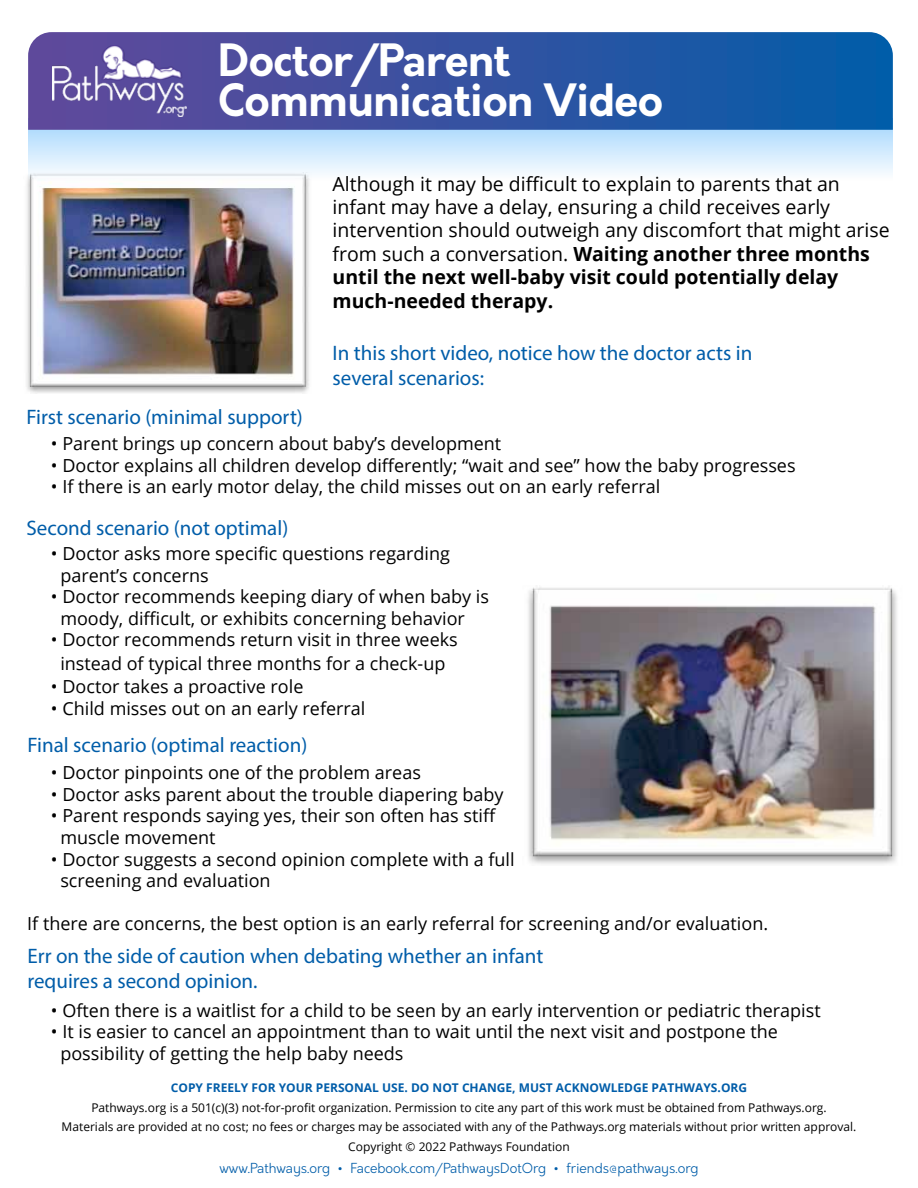
<style>
.page{position:relative;width:918px;height:1188px;background:#fff}
.page>*{position:absolute;margin:0;border:0;box-sizing:border-box;transform-origin:0 0}
.t1{font:700 43.5px/40.5px "Orkney";letter-spacing:-.01em;color:#fff}
.t2{font:21px/25.2px "Myriad Pro";color:#005da9}
.t3{font:19.5px/23.4px "Open Sans";color:#000}
.t4{font:18px/21.6px "Open Sans";color:#000}
.t5{font:300 13.5px "Orkney";color:#005da9}
.t6{font:12px/19.5px "Open Sans";color:#000;text-align:center}
.t7{font:700 12px "Open Sans";color:#005da9}
.s1{font-weight:700}
</style>
<div class="page">
<img style="left:26px;top:177px;width:283px;height:216px">
<img style="left:528px;top:586px;width:369px;height:278px">
<svg style="left:28px;top:130px;width:865px;height:86px"></svg>
<svg style="left:28px;top:32px;width:865px;height:98px;background:#3054a2"></svg>
<img style="left:52px;top:45px;width:135px;height:71px">
<h1 class="t1" style="left:218px;top:41px;width:447px">Doctor/Parent<br>Communication Video</h1>
<p class="t3" style="left:333px;top:171px;width:559px">Although it may be difficult to explain to parents that an infant may have a delay, ensuring a child receives early intervention should outweigh any discomfort that might arise from such a conversation. <span class="s1">Waiting another three months until the next well-baby visit could potentially delay much-needed therapy.</span></p>
<p class="t2" style="left:333px;top:340px;width:421px">In this short video, notice how the doctor acts in several scenarios:</p>
<p class="t2" style="left:26px;top:404px;width:278px">First scenario (minimal support)</p>
<p class="t4" style="left:51px;top:432px;width:452px">• Parent brings up concern about baby’s development</p>
<p class="t4" style="left:51px;top:454px;width:746px">• Doctor explains all children develop differently; “wait and see” how the baby progresses</p>
<p class="t4" style="left:51px;top:475px;width:611px">• If there is an early motor delay, the child misses out on an early referral</p>
<p class="t2" style="left:26px;top:515px;width:263px">Second scenario (not optimal)</p>
<p class="t4" style="left:60px;top:542px;width:391px;text-indent:-9px">• Doctor asks more specific questions regarding parent’s concerns</p>
<p class="t4" style="left:60px;top:585px;width:430px;text-indent:-9px">• Doctor recommends keeping diary of when baby is moody, difficult, or exhibits concerning behavior</p>
<p class="t4" style="left:51px;top:628px;width:408px;line-height:23.4px;text-align:center">• Doctor recommends return visit in three weeks instead of typical three months for a check-up</p>
<p class="t4" style="left:51px;top:675px;width:254px">• Doctor takes a proactive role</p>
<p class="t4" style="left:51px;top:697px;width:316px">• Child misses out on an early referral</p>
<p class="t2" style="left:27px;top:732px;width:281px">Final scenario (optimal reaction)</p>
<p class="t4" style="left:51px;top:761px;width:371px">• Doctor pinpoints one of the problem areas</p>
<p class="t4" style="left:51px;top:783px;width:454px">• Doctor asks parent about the trouble diapering baby</p>
<p class="t4" style="left:60px;top:805px;width:437px;text-indent:-9px">• Parent responds saying yes, their son often has stiff muscle movement</p>
<p class="t4" style="left:60px;top:848px;width:456px;text-indent:-9px">• Doctor suggests a second opinion complete with a full screening and evaluation</p>
<p class="t4" style="left:27px;top:912px;width:742px">If there are concerns, the best option is an early referral for screening and/or evaluation.</p>
<p class="t2" style="left:27px;top:943px;width:518px">Err on the side of caution when debating whether an infant requires a second opinion.</p>
<p class="t4" style="left:51px;top:999px;width:771px">• Often there is a waitlist for a child to be seen by an early intervention or pediatric therapist</p>
<p class="t4" style="left:60px;top:1021px;width:719px;text-indent:-9px">• It is easier to cancel an appointment than to wait until the next visit and postpone the possibility of getting the help baby needs</p>
<p class="t7" style="left:171px;top:1080px;width:578px">COPY FREELY FOR YOUR PERSONAL USE. DO NOT CHANGE, MUST ACKNOWLEDGE PATHWAYS.ORG</p>
<p class="t6" style="left:62px;top:1097px;width:796px">Pathways.org is a 501(c)(3) not-for-profit organization. Permission to cite any part of this work must be obtained from Pathways.org.<br>Materials are provided at no cost; no fees or charges may be associated with any of the Pathways.org materials without prior written approval.<br>Copyright © 2022 Pathways Foundation</p>
<p class="t5" style="left:219px;top:1160px;width:481px">www.Pathways.org • Facebook.com/PathwaysDotOrg • friends@pathways.org</p>
</div>
